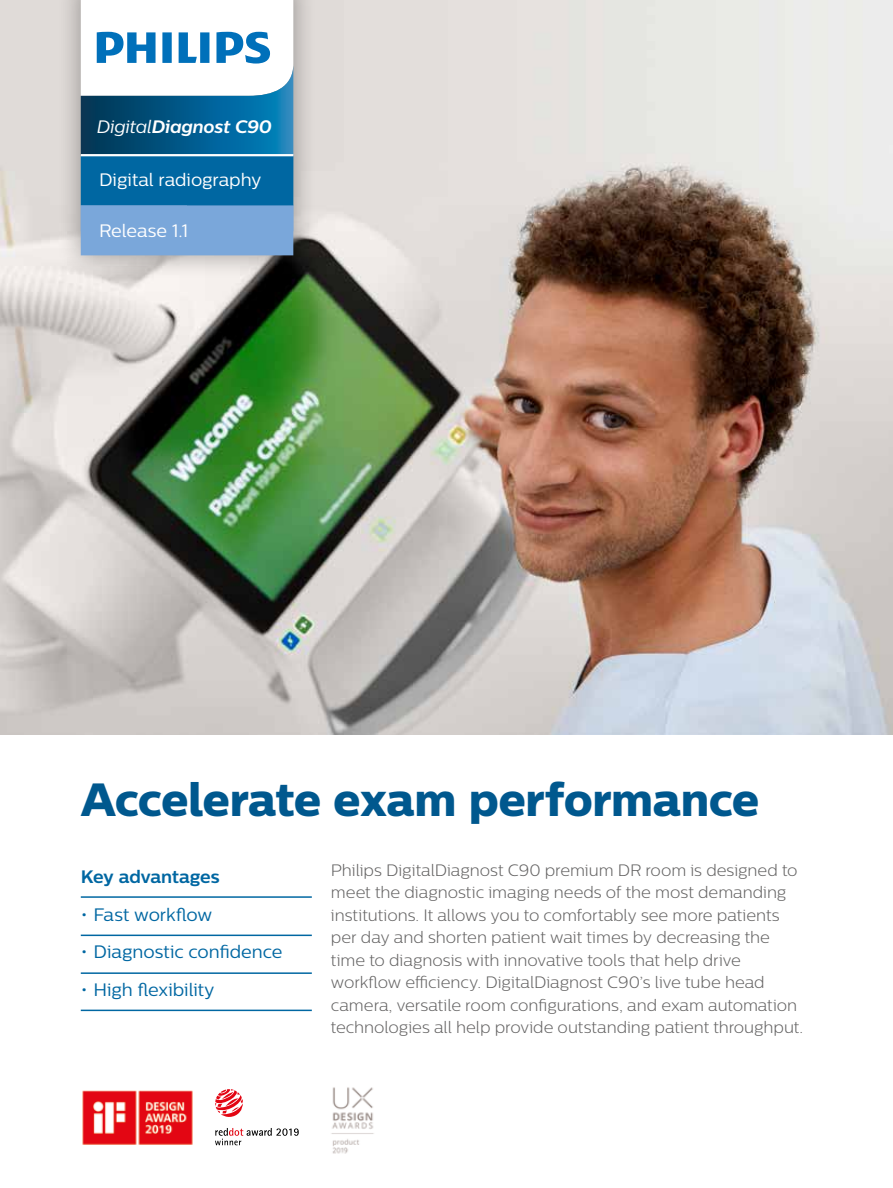
<style>
.page{position:relative;width:893px;height:1188px;background:#fff}
.page>*{position:absolute;margin:0;border:0;box-sizing:border-box;transform-origin:0 0}
.t1{font:46.5px "Centrale Sans X Bold";letter-spacing:-.015em;color:#00588e}
.t2{font:18px "Centrale Sans";letter-spacing:-.005em;color:#0067a2}
.t3{font:18px "Centrale Sans";letter-spacing:-.005em;color:#fff}
.t4{font:italic 700 18px "Centrale Sans";letter-spacing:-.01em;color:#fff}
.t5{font:700 18px "Centrale Sans";letter-spacing:-.005em;color:#0067a2}
.t6{font:300 16.5px/22.5px "Centrale Sans";letter-spacing:-.005em;color:#646363}
.s1{font-weight:400}
</style>
<div class="page">
<img style="left:0;top:0;width:893px;height:735px">
<hr style="left:81px;top:896px;width:231px;height:2px;background:#0067a2">
<hr style="left:81px;top:972px;width:231px;height:2px;background:#0067a2">
<hr style="left:81px;top:1010px;width:231px;height:1px;background:#0067a2">
<hr style="left:81px;top:935px;width:231px;height:1px;background:#0067a2">
<div style="left:57px;top:0;width:260px;height:279px;background:#000;opacity:.35"></div>
<svg style="left:81px;top:0;width:212px;height:293px"></svg>
<img style="left:331px;top:1087px;width:43px;height:67px">
<img style="left:82px;top:1090px;width:111px;height:55px">
<svg style="left:215px;top:1128px;width:84px;height:17px"></svg>
<svg style="left:215px;top:1089px;width:28px;height:28px"></svg>
<p class="t4" style="left:97px;top:115px;width:177px"><span class="s1">Digital</span>Diagnost C90</p>
<p class="t3" style="left:99px;top:169px;width:164px">Digital radiography</p>
<p class="t3" style="left:99px;top:220px;width:91px">Release 1.1</p>
<h1 class="t1" style="left:81px;top:770px;width:680px">Accelerate exam performance</h1>
<p class="t5" style="left:81px;top:866px;width:140px">Key advantages</p>
<p class="t2" style="left:81px;top:904px;width:133px">• Fast workflow</p>
<p class="t2" style="left:81px;top:942px;width:203px">• Diagnostic confidence</p>
<p class="t2" style="left:81px;top:979px;width:135px">• High flexibility</p>
<p class="t6" style="left:331px;top:859px;width:474px">Philips DigitalDiagnost C90 premium DR room is designed to meet the diagnostic imaging needs of the most demanding institutions. It allows you to comfortably see more patients per day and shorten patient wait times by decreasing the time to diagnosis with innovative tools that help drive workflow efficiency. DigitalDiagnost C90’s live tube head camera, versatile room configurations, and exam automation technologies all help provide outstanding patient throughput.</p>
</div>
